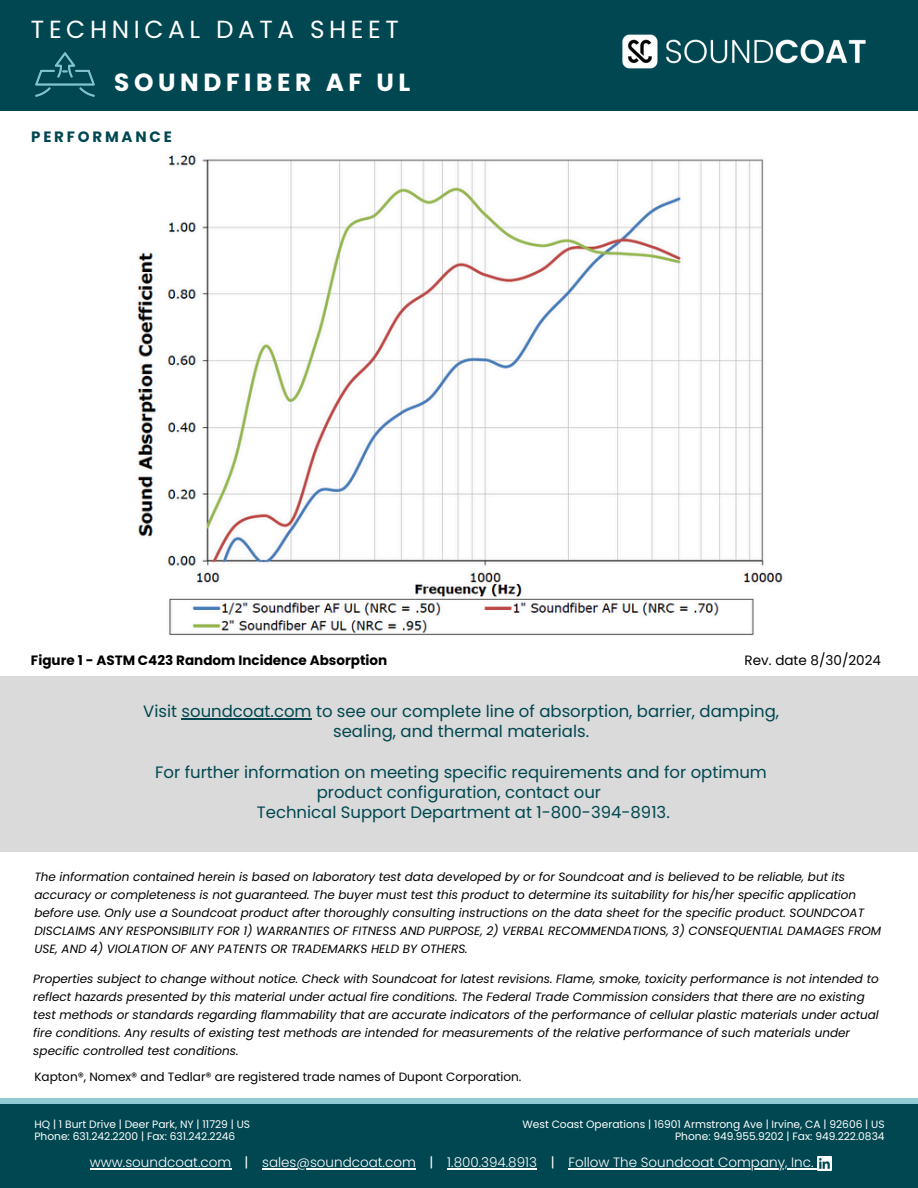
<style>
.page{position:relative;width:918px;height:1188px;background:#fff}
.page>*{position:absolute;margin:0;border:0;box-sizing:border-box;transform-origin:0 0}
.t1{font:24.75px "Poppins";letter-spacing:.185em;color:#fff}
.t2{font:700 24.75px "Poppins";letter-spacing:.185em;color:#fff}
.t3{font:16.5px/20.2px "Poppins";color:#004751;text-align:center}
.t4{font:700 15px "Poppins";letter-spacing:.185em;color:#004751}
.t5{font:300 13.5px "Poppins";color:#fff}
.t6{font:700 13.5px "Poppins";color:#000}
.t7{font:13.5px "Poppins";color:#000}
.t8{font:13.5px "Poppins";color:#fff}
.t9{font:italic 12px/18px "Poppins";color:#000}
.t10{font:12px "Poppins";color:#000}
.t11{font:10.65px "Poppins";color:#fff}
</style>
<div class="page">
<div style="left:0;top:0;width:918px;height:111px;background:#004751"></div>
<div style="left:0;top:1103px;width:918px;height:85px;background:#004751"></div>
<img style="left:817px;top:1156px;width:15px;height:15px">
<hr style="left:568px;top:1168px;width:246px;height:1px;background:#fff">
<hr style="left:90px;top:1168px;width:141px;height:1px;background:#fff">
<hr style="left:262px;top:1168px;width:154px;height:1px;background:#fff">
<hr style="left:447px;top:1168px;width:90px;height:1px;background:#fff">
<img style="left:35px;top:52px;width:60px;height:45px">
<img style="left:622px;top:34px;width:244px;height:35px">
<div style="left:0;top:1098px;width:918px;height:5px;background:#90c8d4"></div>
<img style="left:137px;top:155px;width:646px;height:481px">
<div style="left:0;top:676px;width:918px;height:176px;background:#dadada"></div>
<hr style="left:182px;top:718px;width:130px;height:1px;background:#004751">
<p class="t1" style="left:31px;top:12px;width:369px">TECHNICAL DATA SHEET</p>
<p class="t2" style="left:114px;top:65px;width:298px">SOUNDFIBER AF UL</p>
<h6 class="t4" style="left:31px;top:126px;width:142px">PERFORMANCE</h6>
<h6 class="t6" style="left:31px;top:651px;width:358px">Figure 1 - ASTM C423 Random Incidence Absorption</h6>
<p class="t7" style="left:745px;top:651px;width:138px">Rev. date 8/30/2024</p>
<h6 class="t3" style="left:143px;top:701px;width:637px">Visit soundcoat.com to see our complete line of absorption, barrier, damping, sealing, and thermal materials.</h6>
<p class="t3" style="left:155px;top:762px;width:613px">For further information on meeting specific requirements and for optimum product configuration, contact our<br>Technical Support Department at 1-800-394-8913.</p>
<p class="t9" style="left:34px;top:868px;width:848px">The information contained herein is based on laboratory test data developed by or for Soundcoat and is believed to be reliable, but its accuracy or completeness is not guaranteed. The buyer must test this product to determine its suitability for his/her specific application before use. Only use a Soundcoat product after thoroughly consulting instructions on the data sheet for the specific product. SOUNDCOAT DISCLAIMS ANY RESPONSIBILITY FOR 1) WARRANTIES OF FITNESS AND PURPOSE, 2) VERBAL RECOMMENDATIONS, 3) CONSEQUENTIAL DAMAGES FROM USE, AND 4) VIOLATION OF ANY PATENTS OR TRADEMARKS HELD BY OTHERS.</p>
<h6 class="t9" style="left:33px;top:970px;width:847px">Properties subject to change without notice. Check with Soundcoat for latest revisions. Flame, smoke, toxicity performance is not intended to reflect hazards presented by this material under actual fire conditions. The Federal Trade Commission considers that there are no existing test methods or standards regarding flammability that are accurate indicators of the performance of cellular plastic materials under actual fire conditions. Any results of existing test methods are intended for measurements of the relative performance of such materials under specific controlled test conditions.</h6>
<p class="t10" style="left:34px;top:1069px;width:489px">Kapton®, Nomex® and Tedlar® are registered trade names of Dupont Corporation.</p>
<p class="t11" style="left:34px;top:1117px;width:217px">HQ | 1 Burt Drive | Deer Park, NY | 11729 | US</p>
<p class="t11" style="left:34px;top:1129px;width:202px">Phone: 631.242.2200 | Fax: 631.242.2246</p>
<p class="t11" style="left:522px;top:1117px;width:364px">West Coast Operations | 16901 Armstrong Ave | Irvine, CA | 92606 | US</p>
<p class="t11" style="left:675px;top:1129px;width:211px">Phone: 949.955.9202 | Fax: 949.222.0834</p>
<h1 class="t5" style="left:90px;top:1153px;width:143px">www.soundcoat.com</h1>
<p class="t8" style="left:244px;top:1153px;width:5px">|</p>
<p class="t5" style="left:262px;top:1153px;width:155px">sales@soundcoat.com</p>
<h5 class="t8" style="left:430px;top:1153px;width:5px">|</h5>
<h3 class="t5" style="left:447px;top:1153px;width:91px">1.800.394.8913</h3>
<h6 class="t8" style="left:551px;top:1153px;width:5px">|</h6>
<p class="t5" style="left:568px;top:1153px;width:247px">Follow The Soundcoat Company, Inc.</p>
</div>
